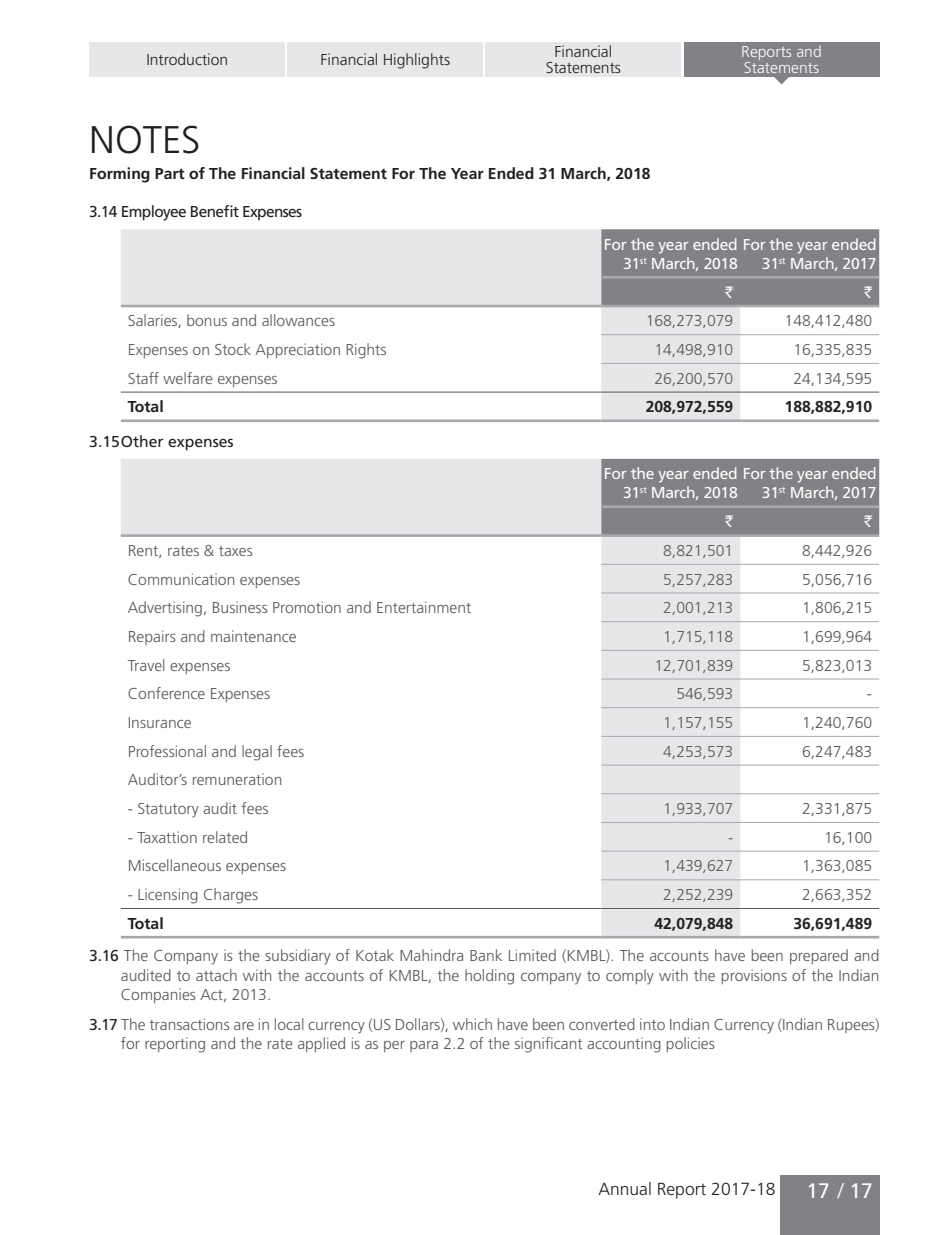
<style>
.page{position:relative;width:949px;height:1235px;background:#fff}
.page>*{position:absolute;margin:0;border:0;box-sizing:border-box;transform-origin:0 0}
.t1{font:300 38.5px "Frutiger LT Std";color:#231f20}
.t2{font:21px "Frutiger LT Std";color:#fff}
.t3{font:300 17.5px "Frutiger LT Std";color:#231f20}
.t4{font:300 15.75px/19.2px "Frutiger LT Std";color:#57585a}
.t5{font:15.75px/19.2px "Frutiger LT Std";letter-spacing:-.02em;color:#fff}
.t6{font:700 15.75px "Frutiger LT Std";color:#231f20}
.t7{font:300 15.75px/15.8px "Frutiger LT Std";color:#231f20;text-align:center}
.t8{font:15.75px "Frutiger LT Std";letter-spacing:-.04em;color:#231f20}
.t9{font:300 15.75px/15.8px "Frutiger LT Std";color:#fff}
.t10{font:15.75px "Frutiger LT Std";color:#231f20}
.t11{font:15.75px "Rupee Foradian";color:#fff}
.s1{font-weight:700;color:#231f20}
.s2{font-weight:400;color:#231f20}
.s3{font-weight:300}
</style>
<div class="page">
<div style="left:89px;top:42px;width:196px;height:34px;background:#e6e7e9"></div>
<div style="left:287px;top:42px;width:196px;height:34px;background:#e6e7e9"></div>
<div style="left:485px;top:42px;width:196px;height:34px;background:#e6e7e9"></div>
<div style="left:683px;top:42px;width:196px;height:34px;background:#808285"></div>
<svg style="left:773px;top:76px;width:17px;height:8px"></svg>
<div style="left:780px;top:1175px;width:99px;height:60px;background:#808285"></div>
<svg style="left:121px;top:229px;width:619px;height:190px;fill:#ecedee"></svg>
<div style="left:601px;top:229px;width:278px;height:76px;background:#808285"></div>
<hr style="left:601px;top:276px;width:139px;height:2px;background:#a8a9ad">
<hr style="left:740px;top:276px;width:139px;height:2px;background:#a8a9ad">
<hr style="left:121px;top:419px;width:480px;height:3px;background:#a8a9ad">
<hr style="left:601px;top:419px;width:139px;height:3px;background:#a8a9ad">
<hr style="left:740px;top:419px;width:139px;height:3px;background:#a8a9ad">
<hr style="left:121px;top:392px;width:480px;height:1px;background:#57585a">
<hr style="left:601px;top:392px;width:139px;height:1px;background:#57585a">
<hr style="left:740px;top:392px;width:139px;height:1px;background:#57585a">
<hr style="left:121px;top:305px;width:480px;height:2px;background:#a8a9ad">
<hr style="left:601px;top:305px;width:139px;height:2px;background:#a8a9ad">
<hr style="left:740px;top:305px;width:139px;height:2px;background:#a8a9ad">
<hr style="left:601px;top:334px;width:139px;height:1px;background:#a8a9ad">
<hr style="left:740px;top:334px;width:139px;height:1px;background:#a8a9ad">
<hr style="left:601px;top:363px;width:139px;height:1px;background:#a8a9ad">
<hr style="left:740px;top:363px;width:139px;height:1px;background:#a8a9ad">
<svg style="left:121px;top:459px;width:619px;height:477px"></svg>
<div style="left:601px;top:459px;width:278px;height:75px;background:#808285"></div>
<hr style="left:601px;top:505px;width:139px;height:3px;background:#a8a9ad">
<hr style="left:740px;top:505px;width:139px;height:3px;background:#a8a9ad">
<hr style="left:121px;top:936px;width:480px;height:2px;background:#a8a9ad">
<hr style="left:601px;top:936px;width:139px;height:2px;background:#a8a9ad">
<hr style="left:740px;top:936px;width:139px;height:2px;background:#a8a9ad">
<hr style="left:121px;top:908px;width:480px;height:1px;background:#57585a">
<hr style="left:601px;top:908px;width:139px;height:1px;background:#57585a">
<hr style="left:740px;top:908px;width:139px;height:1px;background:#57585a">
<hr style="left:121px;top:534px;width:480px;height:3px;background:#a8a9ad">
<hr style="left:601px;top:534px;width:139px;height:3px;background:#a8a9ad">
<hr style="left:740px;top:534px;width:139px;height:3px;background:#a8a9ad">
<hr style="left:601px;top:564px;width:139px;height:1px;background:#a8a9ad">
<hr style="left:740px;top:564px;width:139px;height:1px;background:#a8a9ad">
<hr style="left:601px;top:592px;width:139px;height:1px;background:#a8a9ad">
<hr style="left:740px;top:592px;width:139px;height:1px;background:#a8a9ad">
<hr style="left:601px;top:621px;width:139px;height:1px;background:#a8a9ad">
<hr style="left:740px;top:621px;width:139px;height:1px;background:#a8a9ad">
<hr style="left:601px;top:650px;width:139px;height:1px;background:#a8a9ad">
<hr style="left:740px;top:650px;width:139px;height:1px;background:#a8a9ad">
<hr style="left:601px;top:678px;width:139px;height:1px;background:#a8a9ad">
<hr style="left:740px;top:678px;width:139px;height:1px;background:#a8a9ad">
<hr style="left:601px;top:707px;width:139px;height:1px;background:#a8a9ad">
<hr style="left:740px;top:707px;width:139px;height:1px;background:#a8a9ad">
<hr style="left:601px;top:736px;width:139px;height:1px;background:#a8a9ad">
<hr style="left:740px;top:736px;width:139px;height:1px;background:#a8a9ad">
<hr style="left:601px;top:765px;width:139px;height:1px;background:#a8a9ad">
<hr style="left:740px;top:765px;width:139px;height:1px;background:#a8a9ad">
<hr style="left:601px;top:793px;width:139px;height:1px;background:#a8a9ad">
<hr style="left:740px;top:793px;width:139px;height:1px;background:#a8a9ad">
<hr style="left:601px;top:822px;width:139px;height:1px;background:#a8a9ad">
<hr style="left:740px;top:822px;width:139px;height:1px;background:#a8a9ad">
<hr style="left:601px;top:851px;width:139px;height:1px;background:#a8a9ad">
<hr style="left:740px;top:851px;width:139px;height:1px;background:#a8a9ad">
<hr style="left:601px;top:879px;width:139px;height:1px;background:#a8a9ad">
<hr style="left:740px;top:879px;width:139px;height:1px;background:#a8a9ad">
<p class="t7" style="left:146px;top:52px;width:83px">Introduction</p>
<p class="t7" style="left:321px;top:52px;width:131px">Financial Highlights</p>
<p class="t9" style="left:741px;top:44px;width:82px">Reports and<br>Statements</p>
<p class="t7" style="left:546px;top:44px;width:77px">Financial<br>Statements</p>
<h1 class="t1" style="left:89px;top:118px;width:113px">NOTES</h1>
<p class="t6" style="left:89px;top:164px;width:563px">Forming Part of The Financial Statement For The Year Ended 31 March, 2018</p>
<p class="t8" style="left:89px;top:202px;width:214px">3.14 Employee Benefit Expenses</p>
<p class="t5" style="left:623px;top:234px;width:255px;text-indent:-19px">For the year ended For the year ended<br>31<sup>st</sup> March, 2018</p>
<p class="t5" style="left:762px;top:254px;width:116px">31<sup>st</sup> March, 2017</p>
<p class="t11" style="left:725px;top:283px;width:9px">`</p>
<p class="t11" style="left:864px;top:283px;width:9px">`</p>
<p class="t4" style="left:128px;top:311px;width:209px">Salaries, bonus and allowances</p>
<p class="t4" style="left:646px;top:311px;width:89px">168,273,079</p>
<p class="t4" style="left:784px;top:311px;width:89px">148,412,480</p>
<p class="t4" style="left:128px;top:340px;width:260px">Expenses on Stock Appreciation Rights</p>
<p class="t4" style="left:654px;top:340px;width:80px">14,498,910</p>
<p class="t4" style="left:793px;top:340px;width:80px">16,335,835</p>
<p class="t4" style="left:128px;top:369px;width:151px">Staff welfare expenses</p>
<p class="t4" style="left:654px;top:369px;width:80px">26,200,570</p>
<p class="t4" style="left:793px;top:369px;width:80px">24,134,595</p>
<p class="t6" style="left:128px;top:398px;width:37px">Total</p>
<p class="t6" style="left:646px;top:398px;width:89px">208,972,559</p>
<p class="t6" style="left:784px;top:398px;width:89px">188,882,910</p>
<p class="t10" style="left:89px;top:432px;width:146px">3.15Other expenses</p>
<p class="t5" style="left:623px;top:464px;width:255px;text-indent:-19px">For the year ended For the year ended<br>31<sup>st</sup> March, 2018</p>
<p class="t5" style="left:762px;top:483px;width:116px">31<sup>st</sup> March, 2017</p>
<p class="t11" style="left:725px;top:512px;width:9px">`</p>
<p class="t11" style="left:864px;top:512px;width:9px">`</p>
<p class="t4" style="left:128px;top:541px;width:127px">Rent, rates &amp; taxes</p>
<p class="t4" style="left:663px;top:541px;width:72px">8,821,501</p>
<p class="t4" style="left:802px;top:541px;width:72px">8,442,926</p>
<p class="t4" style="left:128px;top:570px;width:174px">Communication expenses</p>
<p class="t4" style="left:663px;top:570px;width:72px">5,257,283</p>
<p class="t4" style="left:802px;top:570px;width:72px">5,056,716</p>
<p class="t4" style="left:128px;top:598px;width:345px">Advertising, Business Promotion and Entertainment</p>
<p class="t4" style="left:663px;top:598px;width:72px">2,001,213</p>
<p class="t4" style="left:802px;top:598px;width:72px">1,806,215</p>
<p class="t4" style="left:128px;top:627px;width:170px">Repairs and maintenance</p>
<p class="t4" style="left:663px;top:627px;width:72px">1,715,118</p>
<p class="t4" style="left:802px;top:627px;width:72px">1,699,964</p>
<p class="t4" style="left:128px;top:656px;width:104px">Travel expenses</p>
<p class="t4" style="left:654px;top:656px;width:80px">12,701,839</p>
<p class="t4" style="left:802px;top:656px;width:72px">5,823,013</p>
<p class="t4" style="left:128px;top:684px;width:144px">Conference Expenses</p>
<p class="t4" style="left:676px;top:684px;width:58px">546,593</p>
<p class="t4" style="left:867px;top:684px;width:7px">-</p>
<p class="t4" style="left:128px;top:713px;width:65px">Insurance</p>
<p class="t4" style="left:663px;top:713px;width:72px">1,157,155</p>
<p class="t4" style="left:802px;top:713px;width:72px">1,240,760</p>
<p class="t4" style="left:128px;top:742px;width:178px">Professional and legal fees</p>
<p class="t4" style="left:663px;top:742px;width:72px">4,253,573</p>
<p class="t4" style="left:802px;top:742px;width:72px">6,247,483</p>
<p class="t4" style="left:128px;top:770px;width:156px">Auditor’s remuneration</p>
<p class="t4" style="left:128px;top:799px;width:142px">- Statutory audit fees</p>
<p class="t4" style="left:663px;top:799px;width:72px">1,933,707</p>
<p class="t4" style="left:802px;top:799px;width:72px">2,331,875</p>
<p class="t4" style="left:128px;top:828px;width:122px">- Taxattion related</p>
<p class="t4" style="left:728px;top:828px;width:7px">-</p>
<p class="t4" style="left:824px;top:828px;width:50px">16,100</p>
<p class="t4" style="left:128px;top:856px;width:160px">Miscellaneous expenses</p>
<p class="t4" style="left:663px;top:856px;width:72px">1,439,627</p>
<p class="t4" style="left:802px;top:856px;width:72px">1,363,085</p>
<p class="t4" style="left:128px;top:885px;width:132px">- Licensing Charges</p>
<p class="t4" style="left:663px;top:885px;width:72px">2,252,239</p>
<p class="t4" style="left:802px;top:885px;width:72px">2,663,352</p>
<p class="t6" style="left:128px;top:914px;width:37px">Total</p>
<p class="t6" style="left:654px;top:914px;width:80px">42,079,848</p>
<p class="t4" style="left:89px;top:907px;width:791px;line-height:32.6px;text-indent:704px"><span class="s1">36,691,489<br></span><span class="s2">3.16</span> The Company is the subsidiary of Kotak Mahindra Bank Limited (KMBL). The accounts have been prepared and</p>
<p class="t4" style="left:121px;top:966px;width:760px">audited to attach with the accounts of KMBL, the holding company to comply with the provisions of the Indian<br>Companies Act, 2013.</p>
<p class="t4" style="left:121px;top:1015px;width:760px;text-indent:-32px"><span class="s2">3.17</span> The transactions are in local currency (US Dollars), which have been converted into Indian Currency (Indian Rupees) for reporting and the rate applied is as per para 2.2 of the significant accounting policies</p>
<p class="t3" style="left:598px;top:1179px;width:179px">Annual Report 2017-18</p>
<h2 class="t2" style="left:806px;top:1178px;width:68px">17 <span class="s3">/</span> 17</h2>
</div>
